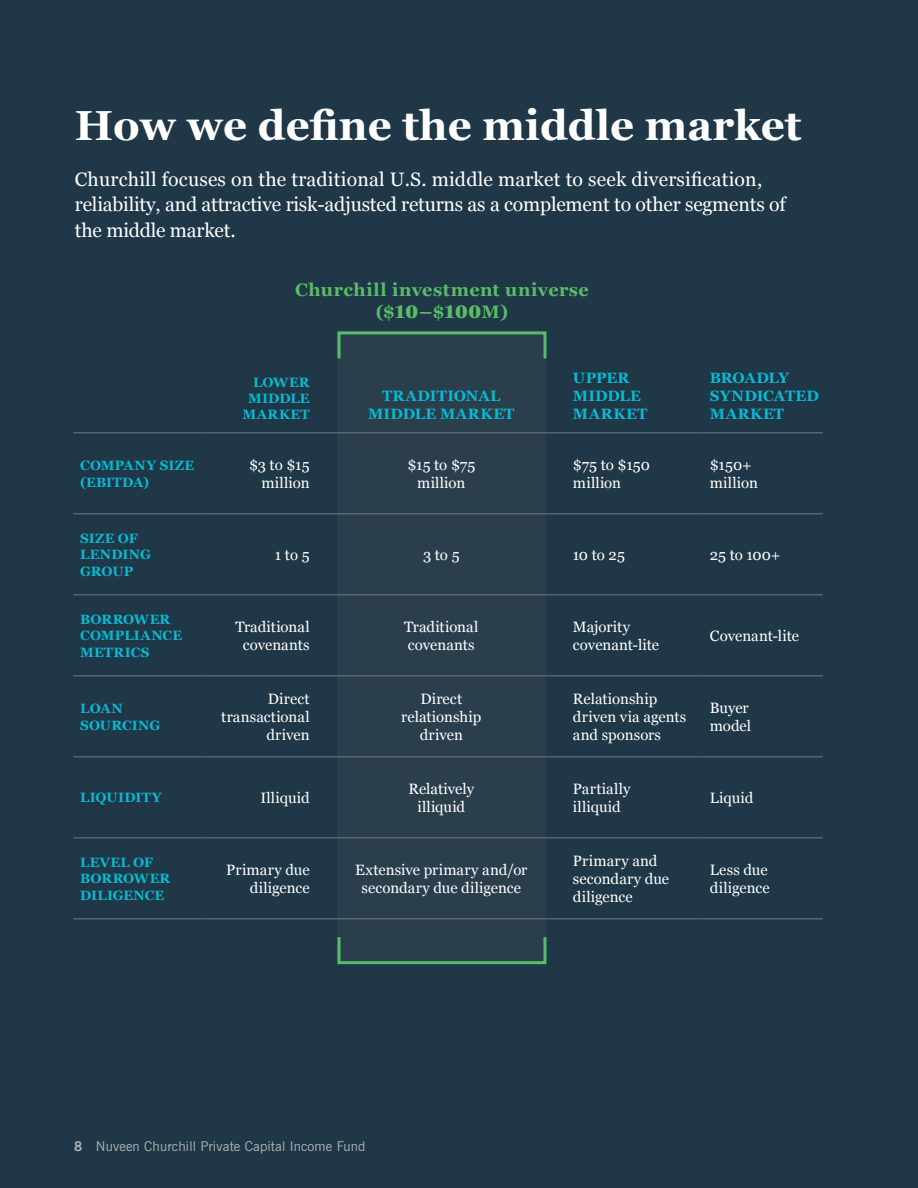
<style>
.page{position:relative;width:918px;height:1188px;background:#1f3746}
.page>*{position:absolute;margin:0;border:0;box-sizing:border-box;transform-origin:0 0}
.Sub_header{font:700 42px "Georgia";color:#fff}
.Intro_body_copy{font:19.5px/25.5px "Georgia";letter-spacing:-.01em;color:#fff}
.Table__Header{font:700 18px/22.5px "Georgia";letter-spacing:.03em;color:#59bc68;text-align:center}
.Table__Data_2{font:15px/18px "Georgia";letter-spacing:.005em;color:#fff}
.Table__Row_Heading_2{font:700 15px/18px "Georgia";letter-spacing:.01em;color:#07bbd3}
.Table__Row_Heading_2-2{font:700 13.5px/16.2px "Georgia";letter-spacing:.015em;color:#07bbd3}
.Intro_Copy{font:13.5px "News Gothic BT";letter-spacing:.01em;color:#b1b4b5}
.s1{font-family:"Georgia Pro";font-weight:900}
.s2{font-weight:700}
</style>
<div class="page">
<div style="left:338px;top:331px;width:208px;height:633px;background:#2b3e4c"></div>
<div style="left:338px;top:936px;width:208px;height:28px;border:3px solid #59bc68"></div>
<div style="left:338px;top:331px;width:208px;height:29px;border:3px solid #59bc68"></div>
<hr style="left:73px;top:432px;width:129px;height:1px;background:#737980">
<hr style="left:202px;top:432px;width:135px;height:1px;background:#737980">
<hr style="left:337px;top:432px;width:209px;height:1px;background:#737980">
<hr style="left:546px;top:432px;width:155px;height:1px;background:#737980">
<hr style="left:701px;top:432px;width:122px;height:1px;background:#737980">
<hr style="left:73px;top:513px;width:129px;height:1px;background:#737980">
<hr style="left:202px;top:513px;width:135px;height:1px;background:#737980">
<hr style="left:337px;top:513px;width:209px;height:1px;background:#737980">
<hr style="left:546px;top:513px;width:155px;height:1px;background:#737980">
<hr style="left:701px;top:513px;width:122px;height:1px;background:#737980">
<hr style="left:73px;top:594px;width:129px;height:1px;background:#737980">
<hr style="left:202px;top:594px;width:135px;height:1px;background:#737980">
<hr style="left:337px;top:594px;width:209px;height:1px;background:#737980">
<hr style="left:546px;top:594px;width:155px;height:1px;background:#737980">
<hr style="left:701px;top:594px;width:122px;height:1px;background:#737980">
<hr style="left:73px;top:675px;width:129px;height:1px;background:#737980">
<hr style="left:202px;top:675px;width:135px;height:1px;background:#737980">
<hr style="left:337px;top:675px;width:209px;height:1px;background:#737980">
<hr style="left:546px;top:675px;width:155px;height:1px;background:#737980">
<hr style="left:701px;top:675px;width:122px;height:1px;background:#737980">
<hr style="left:73px;top:756px;width:129px;height:1px;background:#737980">
<hr style="left:202px;top:756px;width:135px;height:1px;background:#737980">
<hr style="left:337px;top:756px;width:209px;height:1px;background:#737980">
<hr style="left:546px;top:756px;width:155px;height:1px;background:#737980">
<hr style="left:701px;top:756px;width:122px;height:1px;background:#737980">
<hr style="left:73px;top:837px;width:129px;height:1px;background:#737980">
<hr style="left:202px;top:837px;width:135px;height:1px;background:#737980">
<hr style="left:337px;top:837px;width:209px;height:1px;background:#737980">
<hr style="left:546px;top:837px;width:155px;height:1px;background:#737980">
<hr style="left:701px;top:837px;width:122px;height:1px;background:#737980">
<hr style="left:73px;top:918px;width:129px;height:1px;background:#737980">
<hr style="left:202px;top:918px;width:135px;height:1px;background:#737980">
<hr style="left:337px;top:918px;width:209px;height:1px;background:#737980">
<hr style="left:546px;top:918px;width:155px;height:1px;background:#737980">
<hr style="left:701px;top:918px;width:122px;height:1px;background:#737980">
<p class="Sub_header" style="left:75px;top:94px;width:728px">How we define the middle market</p>
<p class="Intro_body_copy" style="left:75px;top:165px;width:712px">Churchill focuses on the traditional U.S. middle market to seek diversification, reliability, and attractive risk-adjusted returns as a complement to other segments of the middle market.</p>
<p class="Table__Header" style="left:295px;top:277px;width:295px">Churchill investment universe ($<span class="s1">10–</span>$<span class="s1">100</span>M)</p>
<p class="Table__Row_Heading_2-2" style="left:242px;top:373px;width:69px;text-align:right">LOWER<br>MIDDLE<br>MARKET</p>
<p class="Table__Row_Heading_2" style="left:368px;top:386px;width:148px;text-align:center">TRADITIONAL<br>MIDDLE MARKET</p>
<p class="Table__Row_Heading_2" style="left:573px;top:368px;width:76px">UPPER<br>MIDDLE<br>MARKET</p>
<p class="Table__Row_Heading_2" style="left:710px;top:368px;width:111px">BROADLY<br>SYNDICATED<br>MARKET</p>
<p class="Table__Row_Heading_2-2" style="left:80px;top:457px;width:115px">COMPANY SIZE (EBITDA)</p>
<p class="Table__Data_2" style="left:249px;top:455px;width:62px;text-align:right">$3 to $15 million</p>
<p class="Table__Data_2" style="left:407px;top:455px;width:69px;text-align:center">$15 to $75 million</p>
<p class="Table__Data_2" style="left:573px;top:455px;width:79px">$75 to $150 million</p>
<p class="Table__Data_2" style="left:710px;top:455px;width:50px">$150+ million</p>
<p class="Table__Row_Heading_2-2" style="left:80px;top:530px;width:72px">SIZE OF<br>LENDING<br>GROUP</p>
<p class="Table__Data_2" style="left:275px;top:545px;width:36px">1 to 5</p>
<p class="Table__Data_2" style="left:423px;top:545px;width:38px">3 to 5</p>
<p class="Table__Data_2" style="left:573px;top:545px;width:53px">10 to 25</p>
<p class="Table__Data_2" style="left:710px;top:545px;width:72px">25 to 100+</p>
<p class="Table__Row_Heading_2-2" style="left:80px;top:611px;width:103px">BORROWER<br>COMPLIANCE<br>METRICS</p>
<p class="Table__Data_2" style="left:235px;top:617px;width:76px;text-align:center">Traditional covenants</p>
<p class="Table__Data_2" style="left:404px;top:617px;width:76px">Traditional covenants</p>
<p class="Table__Data_2" style="left:573px;top:617px;width:88px">Majority covenant-lite</p>
<p class="Table__Data_2" style="left:710px;top:626px;width:91px">Covenant-lite</p>
<p class="Table__Row_Heading_2-2" style="left:80px;top:700px;width:82px">LOAN<br>SOURCING</p>
<p class="Table__Data_2" style="left:221px;top:689px;width:90px;text-align:right">Direct transactional driven</p>
<p class="Table__Data_2" style="left:401px;top:689px;width:81px;text-align:center">Direct relationship driven</p>
<p class="Table__Data_2" style="left:573px;top:689px;width:115px">Relationship driven via agents and sponsors</p>
<p class="Table__Data_2" style="left:710px;top:698px;width:43px">Buyer model</p>
<p class="Table__Row_Heading_2-2" style="left:80px;top:789px;width:83px">LIQUIDITY</p>
<p class="Table__Data_2" style="left:260px;top:788px;width:51px">Illiquid</p>
<p class="Table__Data_2" style="left:409px;top:779px;width:67px;text-align:center">Relatively illiquid</p>
<p class="Table__Data_2" style="left:573px;top:779px;width:59px">Partially illiquid</p>
<p class="Table__Data_2" style="left:710px;top:788px;width:45px">Liquid</p>
<p class="Table__Row_Heading_2-2" style="left:80px;top:854px;width:92px">LEVEL OF<br>BORROWER<br>DILIGENCE</p>
<p class="Table__Data_2" style="left:226px;top:860px;width:85px;text-align:right">Primary due diligence</p>
<p class="Table__Data_2" style="left:355px;top:860px;width:174px;text-align:center">Extensive primary and/or secondary due diligence</p>
<p class="Table__Data_2" style="left:573px;top:851px;width:98px">Primary and secondary due diligence</p>
<p class="Table__Data_2" style="left:710px;top:860px;width:61px">Less due diligence</p>
<p class="Intro_Copy" style="left:74px;top:1139px;width:293px"><span class="s2">8</span> Nuveen Churchill Private Capital Income Fund</p>
</div>
